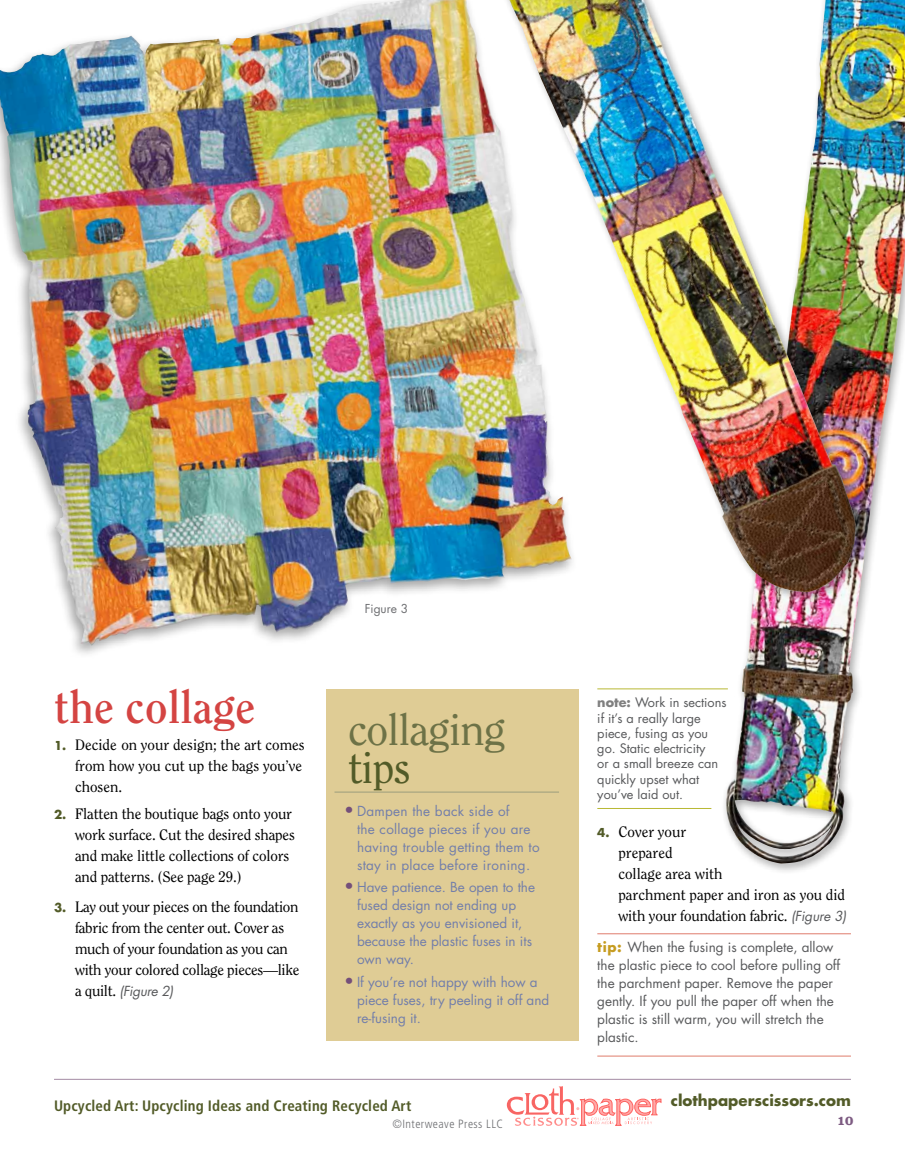
<style>
.page{position:relative;width:905px;height:1175px;background:#fff}
.page>*{position:absolute;margin:0;border:0;box-sizing:border-box;transform-origin:0 0}
.t1{font:700 45px "Clearface Std";color:#d44442}
.t2{font:43.5px "Clearface Std";letter-spacing:-.02em;color:#6d7247}
.t3{font:43.5px "Clearface Std";color:#525b28}
.t4{font:700 condensed 15.15px "Frutiger LT Std";letter-spacing:.01em;color:#525b28}
.t5{font:15px/21px "Clearface Std";letter-spacing:-.01em;color:#000}
.t6{font:700 15px "Futura Std";color:#525b28}
.t7{font:13.5px/18px "Futura Std";color:#58595b}
.t8{font:13.5px/18px "Futura Std";color:#727eaa}
.t9{font:13.5px/18px "Futura Std";letter-spacing:.02em;color:#727eaa}
.t10{font:italic 13.5px "Futura Std";letter-spacing:-.02em;color:#58595b}
.t11{font:700 13.5px "Clarendon LT Std";color:#7d5b82}
.t12{font:12.75px/15.3px "Futura Std";color:#58595b}
.t13{font:300 condensed 12px "Frutiger LT Std";letter-spacing:.035em;color:#6d6e71}
.t14{font:12px "Futura Std";color:#6d6e71}
.s1{font-family:"Futura Std";font-weight:700;font-size:12px;color:#525b28}
.s2{font-family:"Clearface Std";font-style:normal;font-size:15px;color:#000}
.s3{font-weight:700;font-size:16.5px;color:#744f7a}
.s4{font-weight:700;color:#808080}
.s5{font-family:"Futura Std";font-style:italic;font-size:13.5px;color:#58595b}
.s6{font-weight:700;color:#c69c20}
</style>
<div class="page">
<div style="left:326px;top:689px;width:253px;height:351px;background:#dfcc95"></div>
<hr style="left:334px;top:791px;width:225px;height:1px;background:#9b9d7c">
<img style="left:0;top:0;width:481px;height:645px">
<div style="left:720px;top:0;width:184px;height:874px;background:#000;opacity:.33"></div>
<img style="left:725px;top:0;width:179px;height:863px">
<div style="left:481px;top:0;width:385px;height:603px;background:#000;opacity:.33"></div>
<img style="left:509px;top:0;width:346px;height:592px">
<hr style="left:597px;top:688px;width:131px;height:1px;background:#b9b934">
<hr style="left:597px;top:808px;width:114px;height:1px;background:#b9b934">
<hr style="left:597px;top:933px;width:253px;height:1px;background:#df7c6c">
<hr style="left:597px;top:1055px;width:253px;height:1px;background:#df7c6c">
<hr style="left:54px;top:1078px;width:796px;height:1px;background:#a38aa4">
<svg style="left:506px;top:1086px;width:156px;height:40px"></svg>
<h1 class="t1" style="left:54px;top:680px;width:203px">the collage</h1>
<p class="t5" style="left:75px;top:734px;width:231px;text-indent:-21px"><span class="s1">1.</span> Decide on your design; the art comes from how you cut up the bags you’ve chosen.</p>
<p class="t5" style="left:75px;top:803px;width:221px;text-indent:-21px"><span class="s1">2.</span> Flatten the boutique bags onto your work surface. Cut the desired shapes and make little collections of colors and patterns. (See page 29.)</p>
<p class="t5" style="left:75px;top:896px;width:226px;text-indent:-21px"><span class="s1">3.</span> Lay out your pieces on the foundation fabric from the center out. Cover as much of your foundation as you can with your colored collage pieces—like</p>
<p class="t10" style="left:75px;top:982px;width:100px"><span class="s2">a quilt.</span> (Figure 2)</p>
<p class="t14" style="left:365px;top:601px;width:45px">Figure 3</p>
<h2 class="t2" style="left:348px;top:704px;width:159px">collaging</h2>
<h2 class="t3" style="left:348px;top:741px;width:64px">tips</h2>
<p class="t9" style="left:357px;top:802px;width:184px;text-indent:-14px"><span class="s3">•</span> Dampen the back side of<br>the collage pieces if you are having trouble getting them to stay in place before ironing.</p>
<p class="t8" style="left:357px;top:878px;width:179px;text-indent:-14px"><span class="s3">•</span> Have patience. Be open to the fused design not ending up exactly as you envisioned it, because the plastic fuses in its own way.</p>
<p class="t8" style="left:357px;top:973px;width:194px;text-indent:-14px"><span class="s3">•</span> If you’re not happy with how a piece fuses, try peeling it off and re-fusing it.</p>
<p class="t4" style="left:54px;top:1097px;width:359px">Upcycled Art: Upcycling Ideas and Creating Recycled Art</p>
<p class="t13" style="left:392px;top:1117px;width:112px">©Interweave Press LLC</p>
<p class="t12" style="left:597px;top:695px;width:131px"><span class="s4">note:</span> Work in sections if it’s a really large piece, fusing as you go. Static electricity<br>or a small breeze can quickly upset what you’ve laid out.</p>
<p class="t5" style="left:618px;top:821px;width:230px;text-indent:-21px"><span class="s1">4.</span> Cover your<br>prepared<br>collage area with<br>parchment paper and iron as you did with your foundation fabric. <span class="s5">(Figure 3)</span></p>
<p class="t7" style="left:597px;top:938px;width:244px"><span class="s6">tip:</span> When the fusing is complete, allow the plastic piece to cool before pulling off the parchment paper. Remove the paper gently. If you pull the paper off when the plastic is still warm, you will stretch the plastic.</p>
<p class="t6" style="left:670px;top:1090px;width:182px">clothpaperscissors.com</p>
<p class="t11" style="left:837px;top:1112px;width:18px">10</p>
</div>
